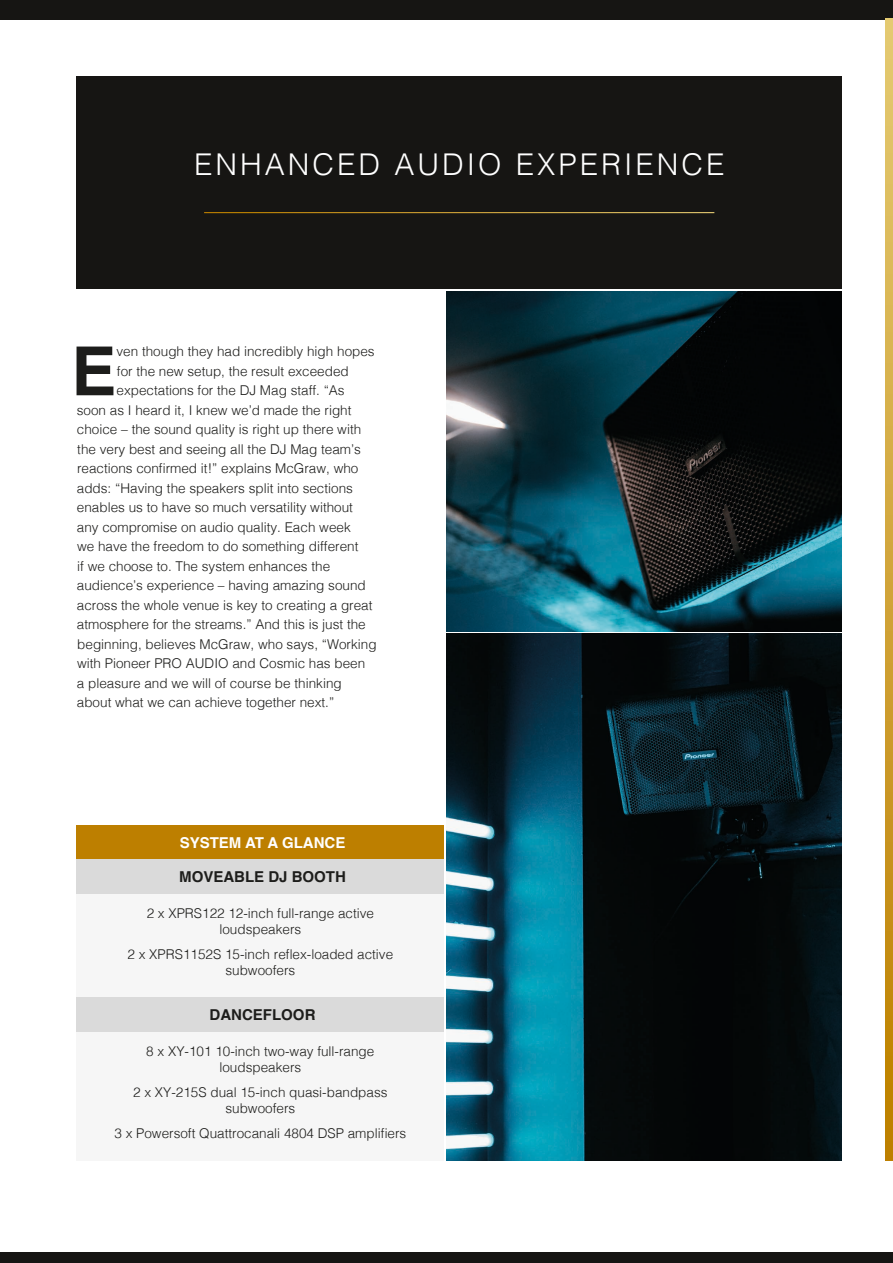
<style>
.page{position:relative;width:893px;height:1263px;background:#fff}
.page>*{position:absolute;margin:0;border:0;box-sizing:border-box;transform-origin:0 0}
.t1{font:700 67.65px "Helvetica";color:#1d1d1b}
.t2{font:300 30px "Helvetica";letter-spacing:.1em;color:#fff}
.t3{font:700 15px "Helvetica";color:#1d1d1b}
.t4{font:700 15px "Helvetica";color:#fff}
.t5{font:300 13.5px/16.2px "Helvetica";color:#1d1d1b;text-align:center}
</style>
<div class="page">
<div style="left:0;top:0;width:893px;height:19px;background:#161513"></div>
<div style="left:0;top:1252px;width:893px;height:11px;background:#161513"></div>
<svg style="left:885px;top:18px;width:8px;height:1143px;background:#d0a438"></svg>
<div style="left:77px;top:77px;width:765px;height:212px;background:#161513"></div>
<hr style="left:204px;top:212px;width:510px;height:1px;background:#fff">
<img style="left:446px;top:291px;width:396px;height:340px">
<img style="left:446px;top:634px;width:396px;height:527px">
<div style="left:77px;top:825px;width:367px;height:336px;background:#f6f6f6"></div>
<div style="left:77px;top:825px;width:367px;height:34px;background:#bd7f00"></div>
<div style="left:77px;top:859px;width:367px;height:34px;background:#dadada"></div>
<div style="left:77px;top:997px;width:367px;height:34px;background:#dadada"></div>
<h2 class="t2" style="left:194px;top:138px;width:532px">ENHANCED AUDIO EXPERIENCE</h2>
<h1 class="t1" style="left:71px;top:330px;width:47px">E</h1>
<p class="t5" style="left:117px;top:342px;width:260px">ven though they had incredibly high hopes</p>
<p class="t5" style="left:117px;top:362px;width:233px">for the new setup, the result exceeded</p>
<p class="t5" style="left:117px;top:381px;width:230px">expectations for the DJ Mag staff. “As</p>
<p class="t5" style="left:77px;top:401px;width:276px">soon as I heard it, I knew we’d made the right</p>
<p class="t5" style="left:77px;top:420px;width:286px">choice – the sound quality is right up there with</p>
<p class="t5" style="left:77px;top:440px;width:285px">the very best and seeing all the DJ Mag team’s</p>
<p class="t5" style="left:77px;top:459px;width:283px">reactions confirmed it!” explains McGraw, who</p>
<p class="t5" style="left:77px;top:479px;width:278px">adds: “Having the speakers split into sections</p>
<p class="t5" style="left:77px;top:498px;width:278px">enables us to have so much versatility without</p>
<p class="t5" style="left:77px;top:518px;width:275px">any compromise on audio quality. Each week</p>
<p class="t5" style="left:77px;top:537px;width:283px">we have the freedom to do something different</p>
<p class="t5" style="left:77px;top:557px;width:254px">if we choose to. The system enhances the</p>
<p class="t5" style="left:77px;top:576px;width:290px">audience’s experience – having amazing sound</p>
<p class="t5" style="left:77px;top:596px;width:297px">across the whole venue is key to creating a great</p>
<p class="t5" style="left:77px;top:615px;width:290px">atmosphere for the streams.” And this is just the</p>
<p class="t5" style="left:77px;top:635px;width:301px">beginning, believes McGraw, who says, “Working</p>
<p class="t5" style="left:77px;top:654px;width:290px">with Pioneer PRO AUDIO and Cosmic has been</p>
<p class="t5" style="left:77px;top:674px;width:266px">a pleasure and we will of course be thinking</p>
<p class="t5" style="left:77px;top:693px;width:259px">about what we can achieve together next.”</p>
<p class="t4" style="left:180px;top:833px;width:167px">SYSTEM AT A GLANCE</p>
<p class="t3" style="left:179px;top:867px;width:168px">MOVEABLE DJ BOOTH</p>
<p class="t5" style="left:147px;top:904px;width:229px">2 x XPRS122 12-inch full-range active loudspeakers</p>
<p class="t5" style="left:128px;top:945px;width:267px">2 x XPRS1152S 15-inch reflex-loaded active subwoofers</p>
<p class="t3" style="left:210px;top:1005px;width:107px">DANCEFLOOR</p>
<p class="t5" style="left:146px;top:1042px;width:230px">8 x XY-101 10-inch two-way full-range loudspeakers</p>
<p class="t5" style="left:133px;top:1083px;width:256px">2 x XY-215S dual 15-inch quasi-bandpass subwoofers</p>
<p class="t5" style="left:114px;top:1124px;width:293px">3 x Powersoft Quattrocanali 4804 DSP amplifiers</p>
</div>
